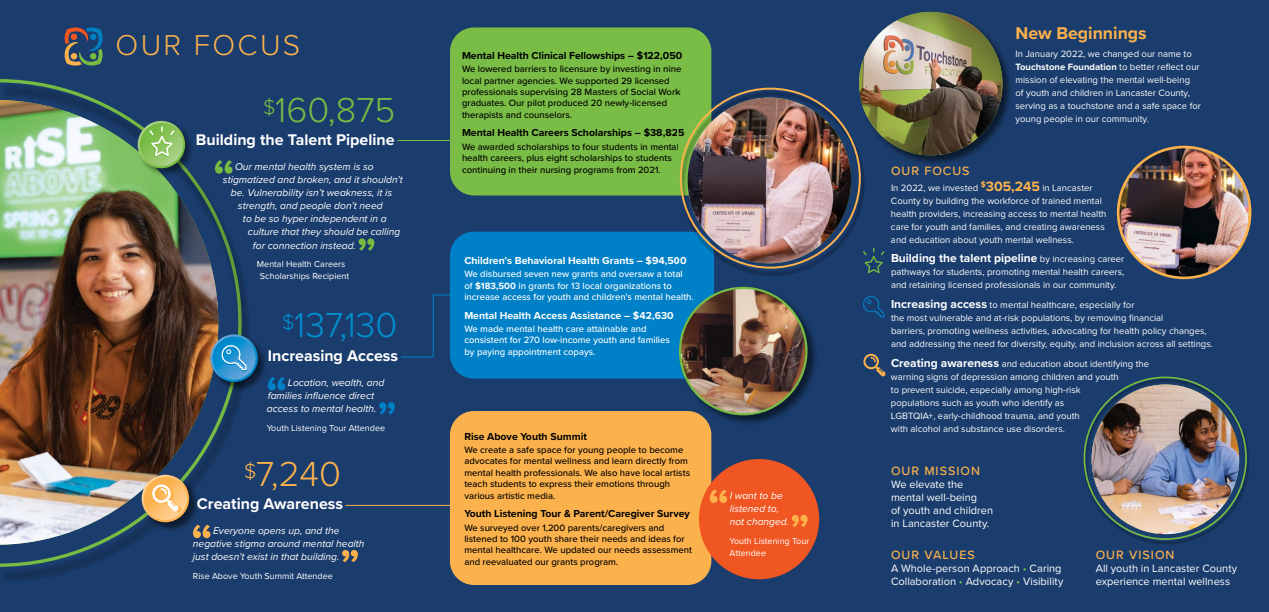
<style>
.page{position:relative;width:1269px;height:612px;background:#fff}
.page>*{position:absolute;margin:0;border:0;box-sizing:border-box;transform-origin:0 0}
.t1{font:300 36px "Proxima Nova";color:#76bc43}
.t2{font:300 36px "Proxima Nova";color:#0090d0}
.t3{font:300 36px "Proxima Nova";color:#fcb24c}
.t4{font:300 29.9px "Proxima Nova";letter-spacing:.08em;color:#fcb24c}
.t5{font:700 17.7px "Proxima Nova";color:#fcb24c}
.t6{font:700 16px "Proxima Nova";color:#fff}
.t7{font:500 12.5px "Proxima Nova";letter-spacing:.08em;color:#fcb24c}
.t8{font:700 12px "Proxima Nova";color:#fff}
.t9{font:11px/13.2px "Proxima Nova";letter-spacing:.005em;color:#fff}
.t10{font:700 10.5px "Proxima Nova";color:#000}
.t11{font:700 10.5px "Proxima Nova";color:#fff}
.t12{font:italic 10.2px/13px "Proxima Nova";color:#fff}
.t13{font:9.5px/13px "Proxima Nova";color:#fff}
.t14{font:500 9.5px/11.4px "Proxima Nova";color:#000}
.t15{font:500 9.5px/11.4px "Proxima Nova";color:#fff}
.t16{font:9px/12px "Proxima Nova";color:#fff;text-align:center}
.s1{font-weight:700}
.s2{font-weight:700;font-size:14px;color:#fcb24c}
.s3{font-weight:400;font-size:9.5px}
.s4{font-weight:700;font-size:12px}
.s5{color:#76bc43}
</style>
<div class="page">
<div style="left:837px;top:0;width:432px;height:612px;background:#1b3d6d"></div>
<div style="left:0;top:0;width:855px;height:612px;background:#1b3d6d"></div>
<div style="left:450px;top:232px;width:264px;height:147px;background:#0080c7;border-radius:24px"></div>
<svg style="left:64px;top:27px;width:39px;height:39px"></svg>
<svg style="left:0;top:79px;width:249px;height:502px"></svg>
<img style="left:0;top:100px;width:218px;height:445px">
<hr style="left:345px;top:505px;width:173px;height:1px;background:#fcb24c">
<hr style="left:397px;top:140px;width:140px;height:1px;background:#76bc43">
<div style="left:141px;top:474px;width:59px;height:59px;background:#000;opacity:.55"></div>
<svg style="left:142px;top:475px;width:47px;height:47px"></svg>
<svg style="left:144px;top:477px;width:43px;height:43px"></svg>
<svg style="left:152px;top:484px;width:30px;height:29px"></svg>
<div style="left:136px;top:120px;width:58px;height:58px;background:#000;opacity:.45"></div>
<svg style="left:138px;top:121px;width:47px;height:47px"></svg>
<svg style="left:140px;top:123px;width:43px;height:43px"></svg>
<svg style="left:149px;top:126px;width:25px;height:31px"></svg>
<div style="left:210px;top:334px;width:58px;height:59px;background:#000;opacity:.55"></div>
<svg style="left:210px;top:334px;width:48px;height:48px"></svg>
<svg style="left:212px;top:337px;width:44px;height:43px"></svg>
<svg style="left:222px;top:345px;width:25px;height:26px"></svg>
<div style="left:679px;top:286px;width:140px;height:141px;background:#000;opacity:.55"></div>
<img style="left:680px;top:288px;width:126px;height:126px;border-radius:63px">
<svg style="left:215px;top:160px;width:18px;height:14px"></svg>
<svg style="left:359px;top:238px;width:15px;height:13px"></svg>
<svg style="left:193px;top:525px;width:18px;height:13px"></svg>
<svg style="left:342px;top:550px;width:16px;height:12px"></svg>
<div style="left:450px;top:27px;width:261px;height:168px;background:#7abd46;border-radius:24px"></div>
<div style="left:680px;top:92px;width:185px;height:184px;border:6px solid #939598;border-radius:50%"></div>
<img style="left:688px;top:98px;width:163px;height:165px">
<div style="left:450px;top:411px;width:261px;height:174px;background:#fcb24c;border-radius:24px"></div>
<svg style="left:268px;top:377px;width:17px;height:13px"></svg>
<svg style="left:379px;top:402px;width:16px;height:12px"></svg>
<div style="left:699px;top:459px;width:120px;height:120px;background:#f05622;border-radius:50%"></div>
<svg style="left:710px;top:490px;width:17px;height:13px"></svg>
<svg style="left:792px;top:515px;width:16px;height:12px"></svg>
<svg style="left:401px;top:294px;width:49px;height:64px"></svg>
<div style="left:858px;top:11px;width:155px;height:155px;background:#000;opacity:.55"></div>
<img style="left:859px;top:12px;width:144px;height:143px;border-radius:72px">
<svg style="left:863px;top:354px;width:23px;height:23px"></svg>
<svg style="left:863px;top:248px;width:21px;height:25px"></svg>
<svg style="left:863px;top:296px;width:21px;height:21px"></svg>
<img style="left:1118px;top:147px;width:132px;height:131px">
<div style="left:1117px;top:146px;width:134px;height:133px;border:3px solid #fcb24c;border-radius:50%"></div>
<div style="left:1083px;top:379px;width:167px;height:166px;border:4px solid #808285;border-radius:50%"></div>
<img style="left:1092px;top:384px;width:147px;height:150px">
<h2 class="t4" style="left:116px;top:23px;width:186px">OUR FOCUS</h2>
<h1 class="t1" style="left:263px;top:83px;width:134px"><sup>$</sup>160,875</h1>
<h3 class="t6" style="left:196px;top:127px;width:200px">Building the Talent Pipeline</h3>
<p class="t12" style="left:235px;top:159px;width:140px">Our mental health system is so</p>
<p class="t12" style="left:223px;top:172px;width:181px">stigmatized and broken, and it shouldn’t</p>
<p class="t12" style="left:231px;top:185px;width:163px">be. Vulnerability isn’t weakness, it is</p>
<p class="t12" style="left:238px;top:198px;width:146px">strength, and people don’t need</p>
<p class="t12" style="left:243px;top:211px;width:145px">to be so hyper independent in a</p>
<p class="t12" style="left:248px;top:224px;width:154px">culture that they should be calling</p>
<p class="t12" style="left:253px;top:238px;width:104px">for connection instead.</p>
<p class="t16" style="left:257px;top:258px;width:94px">Mental Health Careers<br>Scholarships Recipient</p>
<h1 class="t2" style="left:282px;top:298px;width:117px"><sup>$</sup>137,130</h1>
<h3 class="t6" style="left:268px;top:344px;width:132px">Increasing Access</h3>
<p class="t12" style="left:267px;top:376px;width:119px;text-indent:21px">Location, wealth, and families influence direct access to mental health.</p>
<p class="t16" style="left:267px;top:422px;width:120px">Youth Listening Tour Attendee</p>
<h1 class="t3" style="left:244px;top:447px;width:98px"><sup>$</sup>7,240</h1>
<h3 class="t6" style="left:197px;top:492px;width:148px">Creating Awareness</h3>
<p class="t12" style="left:193px;top:524px;width:173px;text-indent:20px">Everyone opens up, and the negative stigma around mental health just doesn’t exist in that building.</p>
<p class="t16" style="left:193px;top:569px;width:141px">Rise Above Youth Summit Attendee</p>
<p class="t10" style="left:462px;top:47px;width:222px">Mental Health Clinical Fellowships – $122,050</p>
<p class="t14" style="left:462px;top:63px;width:221px">We lowered barriers to licensure by investing in nine local partner agencies. We supported 29 licensed professionals supervising 28 Masters of Social Work graduates. Our pilot produced 20 newly-licensed therapists and counselors.</p>
<p class="t10" style="left:462px;top:125px;width:224px">Mental Health Careers Scholarships – $38,825</p>
<p class="t14" style="left:462px;top:141px;width:218px">We awarded scholarships to four students in mental health careers, plus eight scholarships to students continuing in their nursing programs from 2021.</p>
<p class="t11" style="left:464px;top:252px;width:224px">Children’s Behavioral Health Grants – $94,500</p>
<p class="t15" style="left:464px;top:268px;width:231px">We disbursed seven new grants and oversaw a total<br>of <span class="s1">$183,500</span> in grants for 13 local organizations to increase access for youth and children’s mental health.</p>
<p class="t11" style="left:464px;top:307px;width:211px">Mental Health Access Assistance – $42,630</p>
<p class="t15" style="left:464px;top:323px;width:207px">We made mental health care attainable and consistent for 270 low-income youth and families by paying appointment copays.</p>
<p class="t10" style="left:464px;top:428px;width:124px">Rise Above Youth Summit</p>
<p class="t14" style="left:464px;top:444px;width:227px">We create a safe space for young people to become advocates for mental wellness and learn directly from mental health professionals. We also have local artists teach students to express their emotions through various artistic media.</p>
<p class="t10" style="left:464px;top:506px;width:227px">Youth Listening Tour &amp; Parent/Caregiver Survey</p>
<p class="t14" style="left:464px;top:521px;width:229px">We surveyed over 1,200 parents/caregivers and listened to 100 youth share their needs and ideas for mental healthcare. We updated our needs assessment and reevaluated our grants program.</p>
<p class="t12" style="left:730px;top:489px;width:61px">I want to be listened to, not changed.</p>
<p class="t16" style="left:730px;top:534px;width:81px;text-align:left">Youth Listening Tour<br>Attendee</p>
<h3 class="t5" style="left:1016px;top:20px;width:133px">New Beginnings</h3>
<p class="t13" style="left:1016px;top:47px;width:187px">In January 2022, we changed our name to <span class="s1">Touchstone Foundation</span> to better reflect our mission of elevating the mental well-being<br>of youth and children in Lancaster County, serving as a touchstone and a safe space for young people in our community.</p>
<h3 class="t7" style="left:891px;top:162px;width:80px">OUR FOCUS</h3>
<p class="t13" style="left:891px;top:181px;width:217px">In 2022, we invested <sup>$</sup><span class="s2">305,245</span> in Lancaster County by building the workforce of trained mental health providers, increasing access to mental health care for youth and families, and creating awareness and education about youth mental wellness.</p>
<p class="t8" style="left:891px;top:249px;width:235px">Building the talent pipeline <span class="s3">by increasing career</span></p>
<p class="t13" style="left:891px;top:265px;width:235px">pathways for students, promoting mental health careers, and retaining licensed professionals in our community.</p>
<p class="t13" style="left:891px;top:298px;width:323px"><span class="s4">Increasing access</span> to mental healthcare, especially for<br>the most vulnerable and at-risk populations, by removing financial<br>barriers, promoting wellness activities, advocating for health policy changes, and addressing the need for diversity, equity, and inclusion across all settings.</p>
<p class="t13" style="left:891px;top:357px;width:260px"><span class="s4">Creating awareness</span> and education about identifying the warning signs of depression among children and youth<br>to prevent suicide, especially among high-risk<br>populations such as youth who identify as<br>LGBTQIA+, early-childhood trauma, and youth<br>with alcohol and substance use disorders.</p>
<h3 class="t7" style="left:891px;top:461px;width:91px">OUR MISSION</h3>
<p class="t9" style="left:891px;top:477px;width:104px">We elevate the mental well-being<br>of youth and children in Lancaster County.</p>
<h3 class="t7" style="left:891px;top:545px;width:85px">OUR VALUES</h3>
<p class="t9" style="left:891px;top:561px;width:174px">A Whole-person Approach <span class="s5">•</span> Caring<br>Collaboration <span class="s5">•</span> Advocacy <span class="s5">•</span> Visibility</p>
<h3 class="t7" style="left:1096px;top:545px;width:80px">OUR VISION</h3>
<p class="t9" style="left:1096px;top:561px;width:143px">All youth in Lancaster County experience mental wellness</p>
</div>
